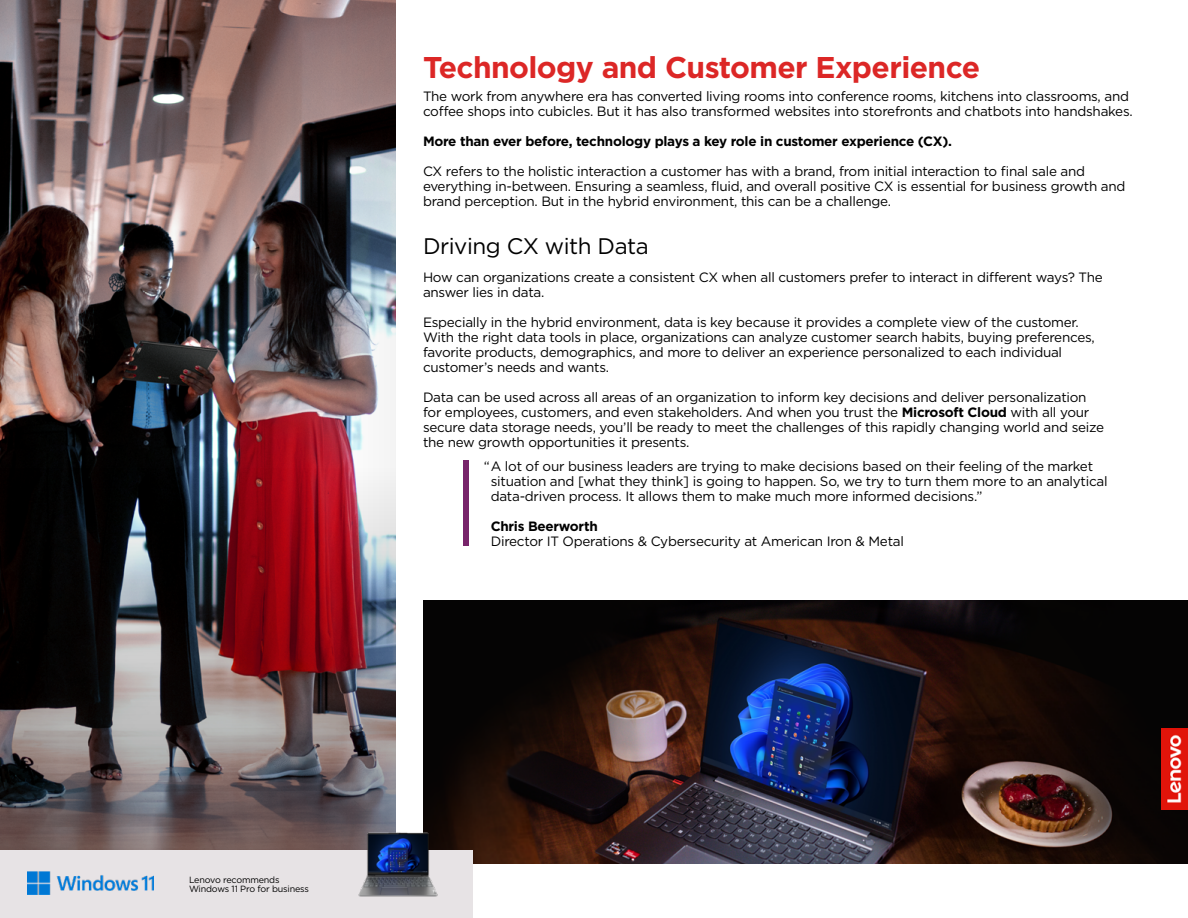
<style>
.page{position:relative;width:1188px;height:918px;background:#fff}
.page>*{position:absolute;margin:0;border:0;box-sizing:border-box;transform-origin:0 0}
.t1{font:700 30px "Gotham";letter-spacing:-.02em;color:#dc2726}
.t2{font:22.5px "Gotham";letter-spacing:-.02em;color:#000}
.t3{font:13.5px/15px "Gotham";letter-spacing:-.02em;color:#000}
.t4{font:700 13.5px "Gotham";letter-spacing:-.02em;color:#000}
.t5{font:9px/9px "Gotham";letter-spacing:-.02em;color:#000}
.s1{font-weight:700}
</style>
<div class="page">
<img style="left:0;top:0;width:33px;height:243px">
<svg style="left:33px;top:0;width:363px;height:243px;background:#7c6766"></svg>
<img style="left:0;top:243px;width:396px;height:607px">
<img style="left:423px;top:600px;width:765px;height:264px">
<div style="left:464px;top:461px;width:5px;height:85px;background:#78246b"></div>
<img style="left:1161px;top:728px;width:27px;height:81px">
<div style="left:0;top:850px;width:472px;height:68px;background:#e7e3e5"></div>
<img style="left:351px;top:828px;width:94px;height:69px">
<img style="left:27px;top:872px;width:127px;height:23px">
<h1 class="t1" style="left:423px;top:47px;width:559px">Technology and Customer Experience</h1>
<p class="t3" style="left:423px;top:88px;width:711px">The work from anywhere era has converted living rooms into conference rooms, kitchens into classrooms, and coffee shops into cubicles. But it has also transformed websites into storefronts and chatbots into handshakes.</p>
<p class="t4" style="left:423px;top:132px;width:530px">More than ever before, technology plays a key role in customer experience (CX).</p>
<p class="t3" style="left:423px;top:163px;width:704px">CX refers to the holistic interaction a customer has with a brand, from initial interaction to final sale and everything in-between. Ensuring a seamless, fluid, and overall positive CX is essential for business growth and brand perception. But in the hybrid environment, this can be a challenge.</p>
<h2 class="t2" style="left:423px;top:231px;width:227px">Driving CX with Data</h2>
<p class="t3" style="left:423px;top:270px;width:681px">How can organizations create a consistent CX when all customers prefer to interact in different ways? The answer lies in data.</p>
<p class="t3" style="left:423px;top:315px;width:673px">Especially in the hybrid environment, data is key because it provides a complete view of the customer.<br>With the right data tools in place, organizations can analyze customer search habits, buying preferences, favorite products, demographics, and more to deliver an experience personalized to each individual customer’s needs and wants.</p>
<p class="t3" style="left:423px;top:390px;width:683px">Data can be used across all areas of an organization to inform key decisions and deliver personalization for employees, customers, and even stakeholders. And when you trust the <span class="s1">Microsoft Cloud</span> with all your secure data storage needs, you’ll be ready to meet the challenges of this rapidly changing world and seize the new growth opportunities it presents.</p>
<p class="t3" style="left:491px;top:459px;width:618px;text-indent:-7px">“A lot of our business leaders are trying to make decisions based on their feeling of the market situation and [what they think] is going to happen. So, we try to turn them more to an analytical data-driven process. It allows them to make much more informed decisions.”</p>
<p class="t4" style="left:491px;top:518px;width:108px">Chris Beerworth</p>
<p class="t3" style="left:491px;top:534px;width:415px">Director IT Operations &amp; Cybersecurity at American Iron &amp; Metal</p>
<p class="t5" style="left:189px;top:875px;width:122px">Lenovo recommends<br>Windows 11 Pro for business</p>
</div>
